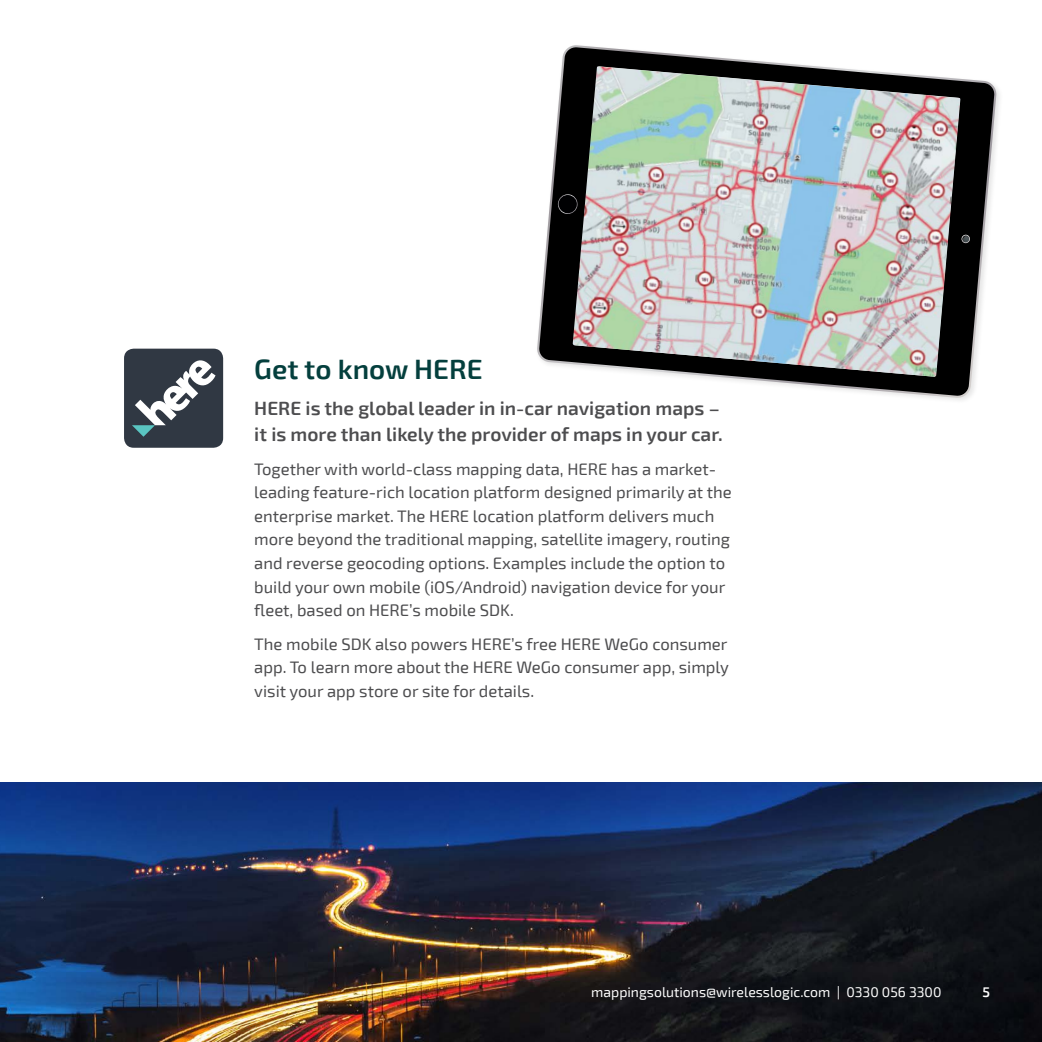
<style>
.page{position:relative;width:1042px;height:1042px;background:#fff}
.page>*{position:absolute;margin:0;border:0;box-sizing:border-box;transform-origin:0 0}
.t1{font:600 28px "Exo 2";color:#043f3d}
.t2{font:600 19.25px/26.2px "Exo 2";color:#4d4d4f}
.t3{font:16.62px/23.6px "Exo 2";color:#4d4d4f}
.t4{font:14px "Exo 2";color:#fff}
.t5{font:600 14px "Exo 2";color:#fff}
</style>
<div class="page">
<img style="left:0;top:782px;width:1042px;height:260px">
<div style="left:124px;top:349px;width:99px;height:99px;background:#303843;border-radius:10px"></div>
<svg style="left:132px;top:360px;width:83px;height:77px"></svg>
<svg style="left:539px;top:47px;width:456px;height:349px"></svg>
<svg style="left:557px;top:194px;width:16px;height:20px"></svg>
<div style="left:558px;top:195px;width:19px;height:19px;background:#000002;border-radius:50%"></div>
<svg style="left:961px;top:235px;width:9px;height:8px"></svg>
<img style="left:573px;top:66px;width:387px;height:311px">
<h1 class="t1" style="left:254px;top:352px;width:230px">Get to know HERE</h1>
<p class="t2" style="left:254px;top:395px;width:470px">HERE is the global leader in in-car navigation maps – it is more than likely the provider of maps in your car.</p>
<p class="t3" style="left:254px;top:457px;width:479px">Together with world-class mapping data, HERE has a market&shy;leading feature-rich location platform designed primarily at the enterprise market. The HERE location platform delivers much more beyond the traditional mapping, satellite imagery, routing and reverse geocoding options. Examples include the option to build your own mobile (iOS/Android) navigation device for your fleet, based on HERE’s mobile SDK.</p>
<p class="t3" style="left:254px;top:632px;width:476px;text-align:justify">The mobile SDK also powers HERE’s free HERE WeGo consumer app. To learn more about the HERE WeGo consumer app, simply visit your app store or site for details.</p>
<p class="t4" style="left:591px;top:984px;width:352px">mappingsolutions@wirelesslogic.com | 0330 056 3300</p>
<p class="t5" style="left:982px;top:984px;width:9px">5</p>
</div>
